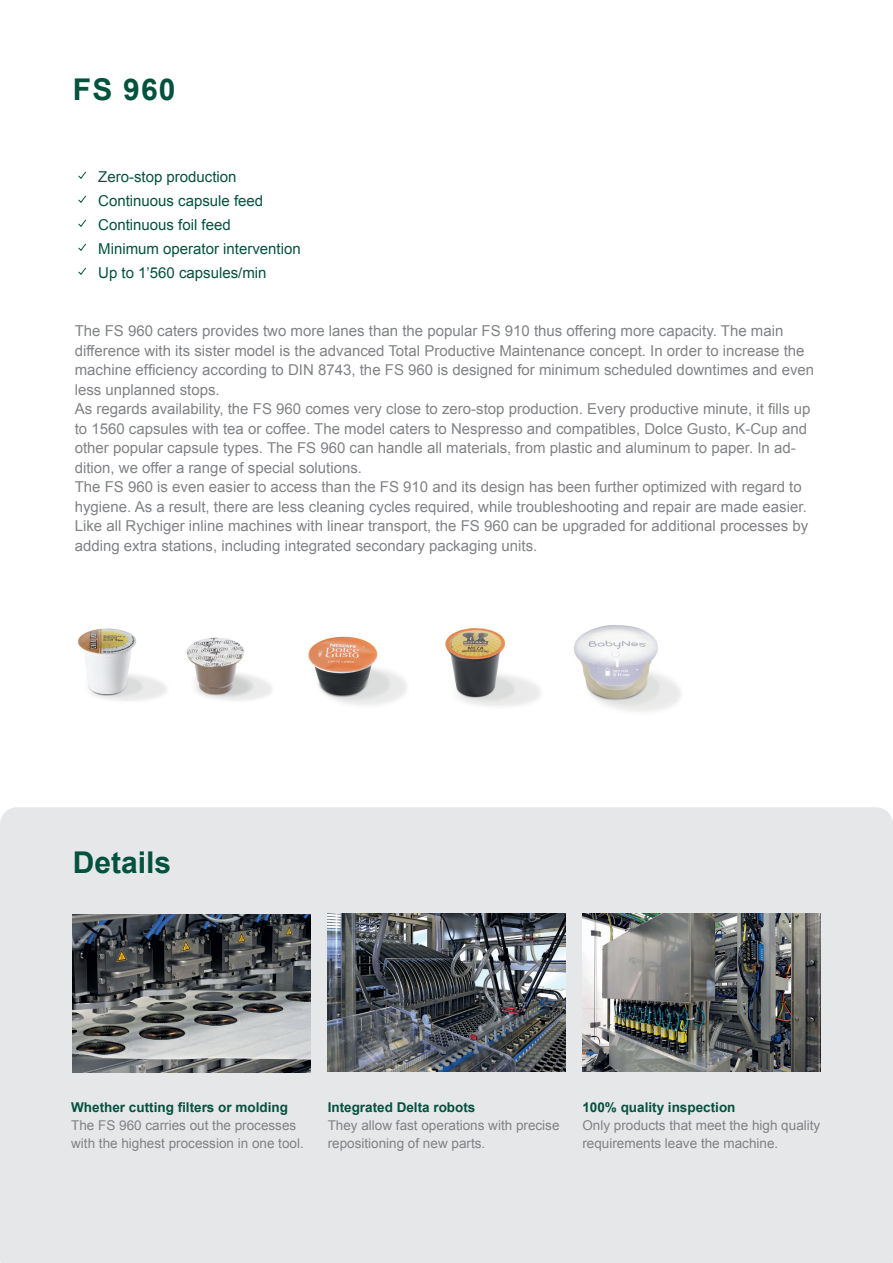
<style>
.page{position:relative;width:893px;height:1263px;background:#fff}
.page>*{position:absolute;margin:0;border:0;box-sizing:border-box;transform-origin:0 0}
.t1{font:700 30px "Arial";color:#03523e}
.t2{font:15px/19.5px "Arial";color:#808285}
.t3{font:15px/24px "Arial";color:#03523e}
.t4{font:13.5px/18px "Arial";color:#808285}
.t5{font:700 13.5px "Arial";color:#03523e}
</style>
<div class="page">
<div style="left:0;top:807px;width:893px;height:456px;background:#e6e7e9"></div>
<img style="left:73px;top:914px;width:238px;height:158px">
<img style="left:328px;top:914px;width:237px;height:158px">
<img style="left:582px;top:914px;width:238px;height:158px">
<img style="left:77px;top:628px;width:73px;height:73px">
<img style="left:150px;top:637px;width:122px;height:64px">
<img style="left:308px;top:636px;width:99px;height:70px">
<img style="left:445px;top:628px;width:96px;height:78px">
<img style="left:574px;top:625px;width:107px;height:87px">
<svg style="left:78px;top:171px;width:8px;height:8px"></svg>
<svg style="left:78px;top:195px;width:8px;height:8px"></svg>
<svg style="left:78px;top:219px;width:8px;height:8px"></svg>
<svg style="left:78px;top:243px;width:8px;height:8px"></svg>
<svg style="left:78px;top:267px;width:8px;height:8px"></svg>
<h1 class="t1" style="left:73px;top:69px;width:104px">FS 960</h1>
<p class="t3" style="left:98px;top:164px;width:204px">Zero-stop production<br>Continuous capsule feed<br>Continuous foil feed<br>Minimum operator intervention<br>Up to 1’560 capsules/min</p>
<p class="t2" style="left:75px;top:321px;width:741px">The FS 960 caters provides two more lanes than the popular FS 910 thus offering more capacity. The main difference with its sister model is the advanced Total Productive Maintenance concept. In order to increase the machine efficiency according to DIN 8743, the FS 960 is designed for minimum scheduled downtimes and even less unplanned stops.<br>As regards availability, the FS 960 comes very close to zero-stop production. Every productive minute, it fills up to 1560 capsules with tea or coffee. The model caters to Nespresso and compatibles, Dolce Gusto, K-Cup and other popular capsule types. The FS 960 can handle all materials, from plastic and aluminum to paper. In ad&shy;dition, we offer a range of special solutions.<br>The FS 960 is even easier to access than the FS 910 and its design has been further optimized with regard to hygiene. As a result, there are less cleaning cycles required, while troubleshooting and repair are made easier.<br>Like all Rychiger inline machines with linear transport, the FS 960 can be upgraded for additional processes by adding extra stations, including integrated secondary packaging units.</p>
<h1 class="t1" style="left:73px;top:843px;width:100px">Details</h1>
<p class="t5" style="left:71px;top:1098px;width:218px">Whether cutting filters or molding</p>
<p class="t4" style="left:71px;top:1116px;width:234px">The FS 960 carries out the processes with the highest procession in one tool.</p>
<p class="t5" style="left:328px;top:1098px;width:149px">Integrated Delta robots</p>
<p class="t4" style="left:328px;top:1116px;width:233px">They allow fast operations with precise repositioning of new parts.</p>
<p class="t5" style="left:582px;top:1098px;width:155px">100% quality inspection</p>
<p class="t4" style="left:582px;top:1116px;width:239px">Only products that meet the high quality requirements leave the machine.</p>
</div>
